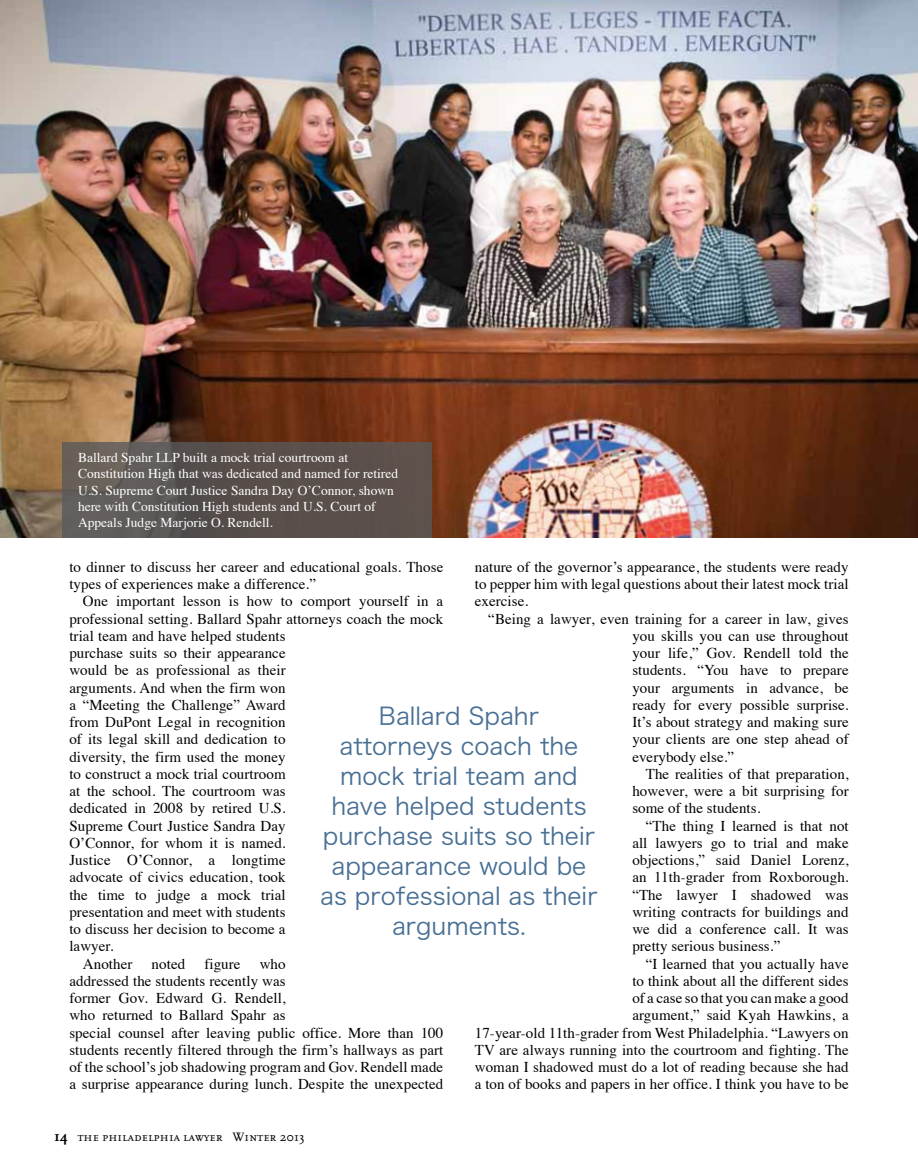
<style>
.page{position:relative;width:918px;height:1175px;background:#fff}
.page>*{position:absolute;margin:0;border:0;box-sizing:border-box;transform-origin:0 0}
.t1{font:24px/30px "Hira Kaku Pro N W3";color:#486f94;text-align:center}
.t2{font:15px/17.2px "Times";letter-spacing:.005em;color:#000;text-align:justify}
.t3{font:13.5px/16.2px "Times";color:#fff}
.t4{font:12.75px "Scala Caps";letter-spacing:.005em;color:#000}
.s1{font-family:"Scala";font-weight:700;font-size:15px}
</style>
<div class="page">
<img style="left:0;top:0;width:918px;height:537px">
<svg style="left:63px;top:442px;width:369px;height:95px;background:#5b534f"></svg>
<p class="t3" style="left:78px;top:448px;width:322px">Ballard Spahr LLP built a mock trial courtroom at Constitution High that was dedicated and named for retired U.S. Supreme Court Justice Sandra Day O’Connor, shown here with Constitution High students and U.S. Court of Appeals Judge Marjorie O. Rendell.</p>
<p class="t2" style="left:69px;top:557px;width:375px">to dinner to discuss her career and educational goals. Those types of experiences make a difference.”</p>
<p class="t2" style="left:83px;top:591px;width:362px">One important lesson is how to comport yourself in a</p>
<p class="t2" style="left:69px;top:608px;width:375px">professional setting. Ballard Spahr attorneys coach the mock</p>
<p class="t2" style="left:69px;top:626px;width:218px">trial team and have helped students</p>
<p class="t2" style="left:69px;top:643px;width:218px">purchase suits so their appearance</p>
<p class="t2" style="left:69px;top:660px;width:218px">would be as professional as their</p>
<p class="t2" style="left:69px;top:677px;width:218px">arguments. And when the firm won</p>
<p class="t2" style="left:69px;top:695px;width:218px">a “Meeting the Challenge” Award</p>
<p class="t2" style="left:69px;top:712px;width:218px">from DuPont Legal in recognition</p>
<p class="t2" style="left:69px;top:729px;width:218px">of its legal skill and dedication to</p>
<p class="t2" style="left:69px;top:746px;width:218px">diversity, the firm used the money</p>
<p class="t2" style="left:69px;top:764px;width:218px">to construct a mock trial courtroom</p>
<p class="t2" style="left:69px;top:781px;width:218px">at the school. The courtroom was</p>
<p class="t2" style="left:69px;top:798px;width:218px">dedicated in 2008 by retired U.S.</p>
<p class="t2" style="left:69px;top:815px;width:218px">Supreme Court Justice Sandra Day</p>
<p class="t2" style="left:69px;top:833px;width:218px">O’Connor, for whom it is named.</p>
<p class="t2" style="left:69px;top:850px;width:218px">Justice O’Connor, a longtime</p>
<p class="t2" style="left:69px;top:867px;width:218px">advocate of civics education, took</p>
<p class="t2" style="left:69px;top:884px;width:218px">the time to judge a mock trial</p>
<p class="t2" style="left:69px;top:902px;width:218px">presentation and meet with students</p>
<p class="t2" style="left:69px;top:919px;width:218px">to discuss her decision to become a</p>
<p class="t2" style="left:69px;top:936px;width:46px">lawyer.</p>
<p class="t2" style="left:83px;top:953px;width:51px">Another</p>
<p class="t2" style="left:152px;top:953px;width:35px">noted</p>
<p class="t2" style="left:204px;top:953px;width:38px">figure</p>
<p class="t2" style="left:475px;top:557px;width:375px">nature of the governor’s appearance, the students were ready to pepper him with legal questions about their latest mock trial exercise.</p>
<p class="t2" style="left:632px;top:608px;width:218px;text-indent:-144px">“Being a lawyer, even training for a career in law, gives you skills you can use throughout your life,” Gov. Rendell told the students. “You have to prepare your arguments in advance, be ready for every possible surprise.<br>It’s about strategy and making sure your clients are one step ahead of everybody else.”</p>
<p class="t2" style="left:632px;top:764px;width:218px;text-indent:14px">The realities of that preparation, however, were a bit surprising for some of the students.</p>
<p class="t2" style="left:632px;top:815px;width:218px;text-indent:14px">“The thing I learned is that not all lawyers go to trial and make objections,” said Daniel Lorenz, an 11th-grader from Roxborough. “The lawyer I shadowed was writing contracts for buildings and we did a conference call. It was pretty serious business.”</p>
<p class="t2" style="left:475px;top:953px;width:375px;text-align:right">“I learned that you actually have<br>to think about all the different sides<br>of a case so that you can make a good<br>argument,” said Kyah Hawkins, a<br>17-year-old 11th-grader from West Philadelphia. “Lawyers on TV are always running into the courtroom and fighting. The woman I shadowed must do a lot of reading because she had a ton of books and papers in her office. I think you have to be</p>
<h1 class="t1" style="left:320px;top:699px;width:279px">Ballard Spahr attorneys coach the mock trial team and have helped students purchase suits so their appearance would be as professional as their arguments.</h1>
<p class="t2" style="left:69px;top:953px;width:375px;text-align:left;text-indent:190px">who<br>addressed the students recently was<br>former Gov. Edward G. Rendell,<br>who returned to Ballard Spahr as<br>special counsel after leaving public office. More than 100 students recently filtered through the firm’s hallways as part of the school’s job shadowing program and Gov. Rendell made a surprise appearance during lunch. Despite the unexpected</p>
<p class="t4" style="left:54px;top:1130px;width:252px"><span class="s1">14</span> the philadelphia lawyer Winter 2013</p>
</div>
